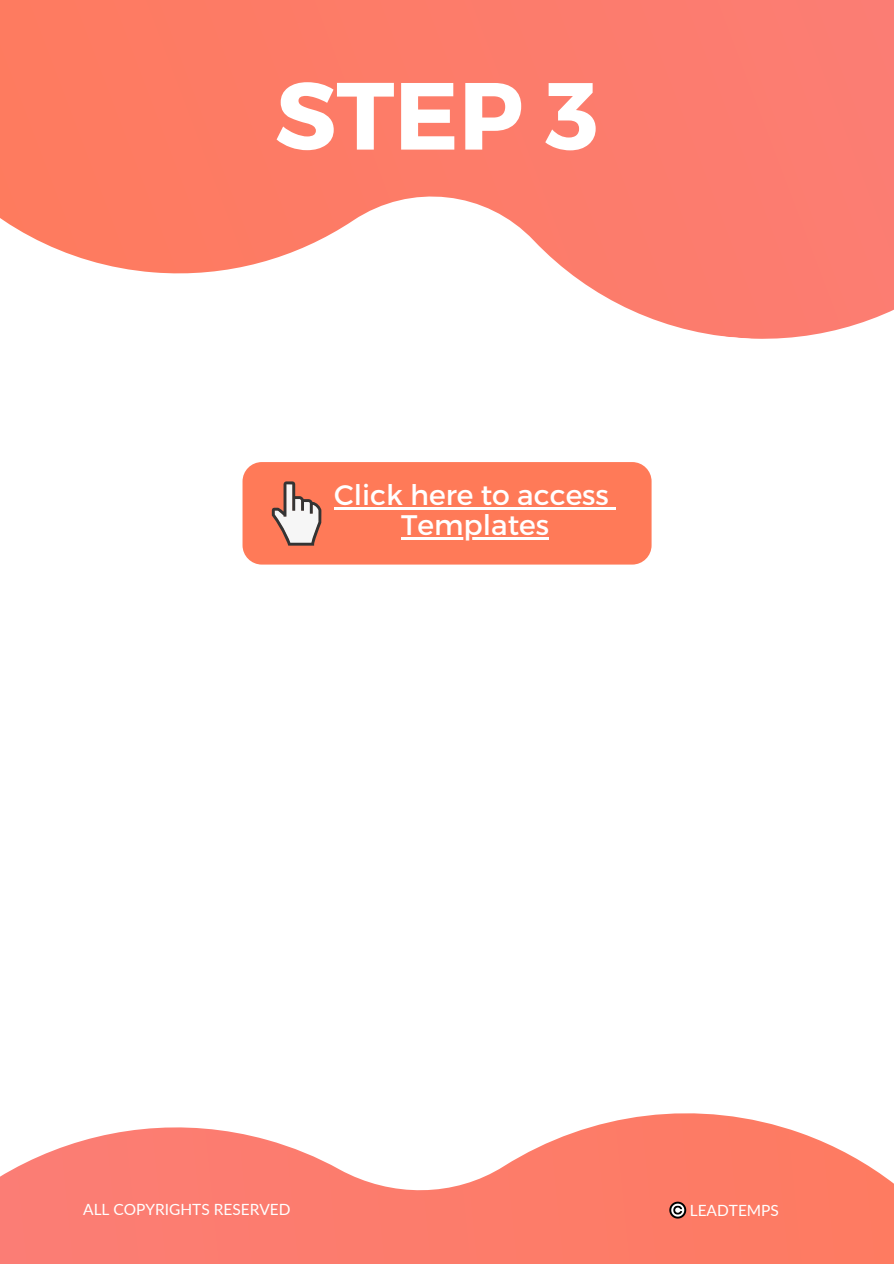
<style>
.page{position:relative;width:894px;height:1264px;background:#fff}
.page>*{position:absolute;margin:0;border:0;box-sizing:border-box;transform-origin:0 0}
.t1{font:700 95.1px "Montserrat";color:#fff}
.t2{font:28.2px "Montserrat";color:#fff}
.t3{font:15.45px "Lato";color:#fff}
</style>
<div class="page">
<svg style="left:0;top:0;width:893px;height:339px;fill:#fd7c6d"></svg>
<svg style="left:0;top:1113px;width:893px;height:150px;fill:#fd7c6e"></svg>
<div style="left:242px;top:462px;width:409px;height:102px;background:#ff7a58;border-radius:19px"></div>
<svg style="left:272px;top:481px;width:49px;height:64px"></svg>
<hr style="left:334px;top:507px;width:274px;height:2px;background:#fff">
<svg style="left:608px;top:507px;width:8px;height:2px"></svg>
<hr style="left:401px;top:537px;width:148px;height:2px;background:#fff">
<svg style="left:669px;top:1201px;width:17px;height:17px"></svg>
<p class="t1" style="left:275px;top:54px;width:325px">STEP 3</p>
<p class="t2" style="left:334px;top:476px;width:276px">Click here to access</p>
<p class="t2" style="left:401px;top:507px;width:149px">Templates</p>
<p class="t3" style="left:83px;top:1199px;width:209px">ALL COPYRIGHTS RESERVED</p>
<p class="t3" style="left:689px;top:1200px;width:91px">LEADTEMPS</p>
</div>
